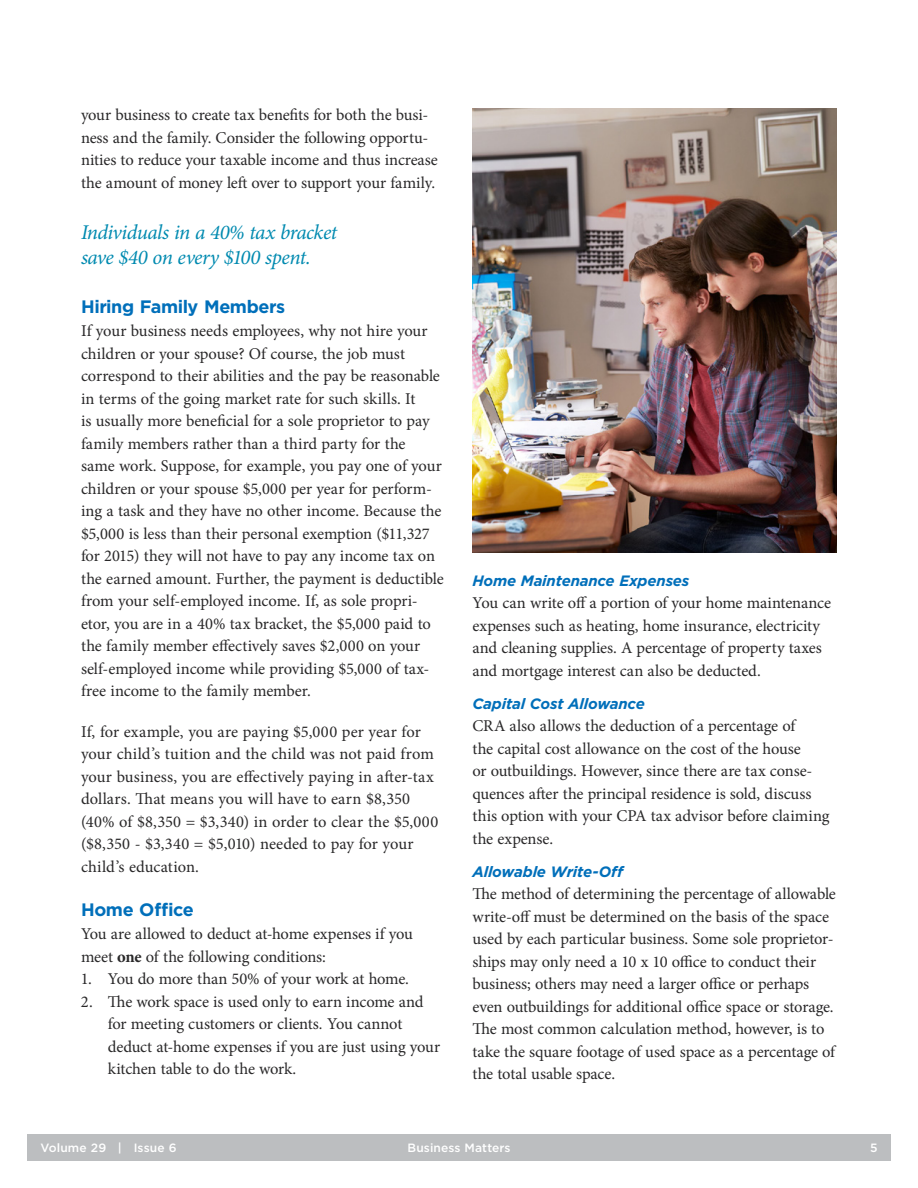
<style>
.page{position:relative;width:918px;height:1188px;background:#fff}
.page>*{position:absolute;margin:0;border:0;box-sizing:border-box;transform-origin:0 0}
.t1{font:italic 21px/24.8px "Minion Pro";letter-spacing:-.025em;color:#008ab0}
.t2{font:700 18px "Gotham";letter-spacing:-.02em;color:#006fba}
.t3{font:16.5px/22.5px "Minion Pro";letter-spacing:-.005em;color:#292829}
.t4{font:italic 700 15px "Gotham";letter-spacing:-.015em;color:#006fba}
.t5{font:500 12px "Gotham";letter-spacing:.01em;color:#fff}
.s1{font-weight:700}
.s2{font-style:italic}
</style>
<div class="page">
<div style="left:27px;top:1134px;width:864px;height:27px;background:#bcbec0"></div>
<img style="left:472px;top:108px;width:365px;height:445px">
<p class="t3" style="left:81px;top:104px;width:358px">your business to create tax benefits for both the busi&shy;ness and the family. Consider the following opportu&shy;nities to reduce your taxable income and thus increase the amount of money left over to support your family.</p>
<p class="t1" style="left:81px;top:220px;width:258px">Individuals in a 40% tax bracket save $40 on every $100 spent.</p>
<p class="t2" style="left:81px;top:295px;width:206px">Hiring Family Members</p>
<p class="t3" style="left:81px;top:320px;width:364px">If your business needs employees, why not hire your children or your spouse? Of course, the job must correspond to their abilities and the pay be reasonable in terms of the going market rate for such skills. It<br>is usually more beneficial for a sole proprietor to pay family members rather than a third party for the<br>same work. Suppose, for example, you pay one of your children or your spouse $5,000 per year for perform&shy;ing a task and they have no other income. Because the $5,000 is less than their personal exemption ($11,327 for 2015) they will not have to pay any income tax on the earned amount. Further, the payment is deductible from your self-employed income. If, as sole propri&shy;etor, you are in a 40% tax bracket, the $5,000 paid to the family member effectively saves $2,000 on your self-employed income while providing $5,000 of tax&shy;free income to the family member.</p>
<p class="t3" style="left:81px;top:720px;width:359px">If, for example, you are paying $5,000 per year for your child’s tuition and the child was not paid from your business, you are effectively paying in after-tax dollars. That means you will have to earn $8,350 (40% of $8,350 = $3,340) in order to clear the $5,000 ($8,350 - $3,340 = $5,010) needed to pay for your child’s education.</p>
<p class="t2" style="left:81px;top:898px;width:114px">Home Office</p>
<p class="t3" style="left:81px;top:923px;width:333px">You are allowed to deduct at-home expenses if you meet <span class="s1">one</span> of the following conditions:</p>
<p class="t3" style="left:81px;top:968px;width:330px">1. You do more than 50% of your work at home.</p>
<p class="t3" style="left:108px;top:990px;width:334px;text-indent:-27px">2. The work space is used only to earn income and for meeting customers or clients<span class="s2">.</span> You cannot deduct at-home expenses if you are just using your kitchen table to do the work.</p>
<p class="t4" style="left:472px;top:570px;width:218px">Home Maintenance Expenses</p>
<p class="t3" style="left:472px;top:592px;width:360px">You can write off a portion of your home maintenance expenses such as heating, home insurance, electricity and cleaning supplies. A percentage of property taxes and mortgage interest can also be deducted.</p>
<p class="t4" style="left:472px;top:693px;width:174px">Capital Cost Allowance</p>
<p class="t3" style="left:472px;top:715px;width:359px">CRA also allows the deduction of a percentage of<br>the capital cost allowance on the cost of the house<br>or outbuildings. However, since there are tax conse&shy;quences after the principal residence is sold, discuss this option with your CPA tax advisor before claiming the expense.</p>
<p class="t4" style="left:472px;top:861px;width:154px">Allowable Write-Off</p>
<p class="t3" style="left:472px;top:883px;width:365px">The method of determining the percentage of allowable write-off must be determined on the basis of the space used by each particular business. Some sole proprietor&shy;ships may only need a 10 x 10 office to conduct their business; others may need a larger office or perhaps even outbuildings for additional office space or storage.<br>The most common calculation method, however, is to take the square footage of used space as a percentage of the total usable space.</p>
<p class="t5" style="left:40px;top:1140px;width:138px">Volume 29 | Issue 6</p>
<p class="t5" style="left:407px;top:1140px;width:105px">Business Matters</p>
<p class="t5" style="left:870px;top:1140px;width:9px">5</p>
</div>
